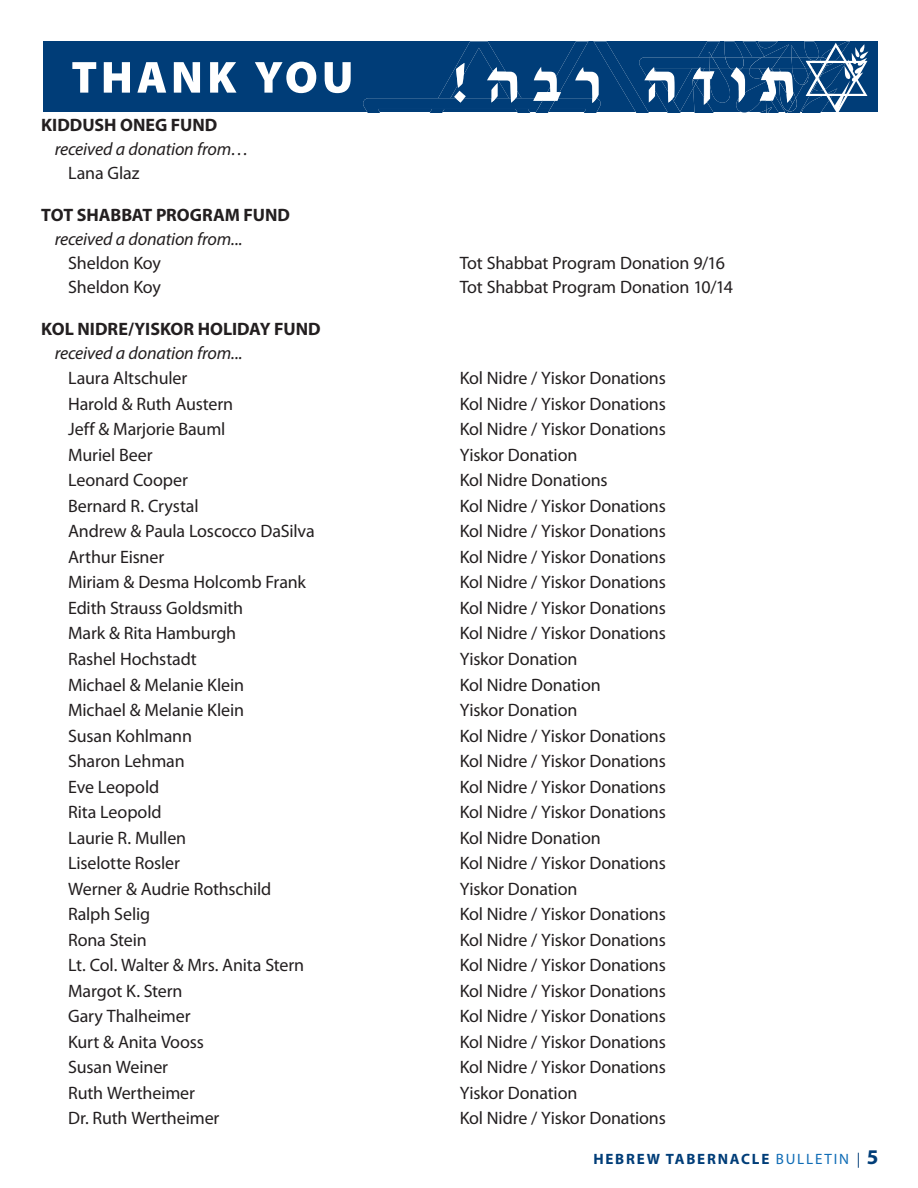
<style>
.page{position:relative;width:918px;height:1188px;background:#fff}
.page>*{position:absolute;margin:0;border:0;box-sizing:border-box;transform-origin:0 0}
.t1{font:18px "Myriad Pro";letter-spacing:-.01em;color:#231f20}
.t2{font:italic 18px "Myriad Pro";letter-spacing:-.01em;color:#231f20}
.t3{font:700 18px "Myriad Pro";color:#231f20}
.t4{font:700 15px "Myriad Pro";letter-spacing:.12em;color:#003d78}
.s1{font-weight:400;color:#0f6cb6}
.s2{font-weight:400}
.s3{font-size:21px}
</style>
<div class="page">
<div style="left:43px;top:41px;width:835px;height:71px;background:#003d78"></div>
<svg style="left:72px;top:62px;width:24px;height:31px"></svg>
<svg style="left:104px;top:62px;width:26px;height:31px"></svg>
<svg style="left:137px;top:62px;width:29px;height:31px"></svg>
<svg style="left:174px;top:62px;width:26px;height:31px"></svg>
<svg style="left:210px;top:62px;width:27px;height:31px"></svg>
<svg style="left:255px;top:62px;width:61px;height:31px"></svg>
<svg style="left:325px;top:62px;width:26px;height:31px"></svg>
<svg style="left:363px;top:41px;width:505px;height:72px"></svg>
<p class="t3" style="left:41px;top:113px;width:178px">KIDDUSH ONEG FUND</p>
<p class="t2" style="left:55px;top:138px;width:196px">received a donation from…</p>
<p class="t1" style="left:68px;top:162px;width:73px">Lana Glaz</p>
<p class="t3" style="left:41px;top:203px;width:250px">TOT SHABBAT PROGRAM FUND</p>
<p class="t2" style="left:55px;top:228px;width:189px">received a donation from...</p>
<p class="t1" style="left:68px;top:252px;width:94px">Sheldon Koy</p>
<p class="t1" style="left:460px;top:252px;width:267px">Tot Shabbat Program Donation 9/16</p>
<p class="t1" style="left:68px;top:276px;width:94px">Sheldon Koy</p>
<p class="t1" style="left:460px;top:276px;width:275px">Tot Shabbat Program Donation 10/14</p>
<p class="t3" style="left:41px;top:317px;width:281px">KOL NIDRE/YISKOR HOLIDAY FUND</p>
<p class="t2" style="left:55px;top:342px;width:189px">received a donation from...</p>
<p class="t1" style="left:68px;top:367px;width:121px">Laura Altschuler</p>
<p class="t1" style="left:460px;top:367px;width:208px">Kol Nidre / Yiskor Donations</p>
<p class="t1" style="left:68px;top:393px;width:167px">Harold &amp; Ruth Austern</p>
<p class="t1" style="left:460px;top:393px;width:208px">Kol Nidre / Yiskor Donations</p>
<p class="t1" style="left:68px;top:418px;width:159px">Jeff &amp; Marjorie Bauml</p>
<p class="t1" style="left:460px;top:418px;width:208px">Kol Nidre / Yiskor Donations</p>
<p class="t1" style="left:68px;top:444px;width:86px">Muriel Beer</p>
<p class="t1" style="left:460px;top:444px;width:119px">Yiskor Donation</p>
<p class="t1" style="left:68px;top:469px;width:121px">Leonard Cooper</p>
<p class="t1" style="left:460px;top:469px;width:149px">Kol Nidre Donations</p>
<p class="t1" style="left:68px;top:495px;width:132px">Bernard R. Crystal</p>
<p class="t1" style="left:460px;top:495px;width:208px">Kol Nidre / Yiskor Donations</p>
<p class="t1" style="left:68px;top:520px;width:248px">Andrew &amp; Paula Loscocco DaSilva</p>
<p class="t1" style="left:460px;top:520px;width:208px">Kol Nidre / Yiskor Donations</p>
<p class="t1" style="left:68px;top:546px;width:98px">Arthur Eisner</p>
<p class="t1" style="left:460px;top:546px;width:208px">Kol Nidre / Yiskor Donations</p>
<p class="t1" style="left:68px;top:571px;width:239px">Miriam &amp; Desma Holcomb Frank</p>
<p class="t1" style="left:460px;top:571px;width:208px">Kol Nidre / Yiskor Donations</p>
<p class="t1" style="left:68px;top:597px;width:177px">Edith Strauss Goldsmith</p>
<p class="t1" style="left:460px;top:597px;width:208px">Kol Nidre / Yiskor Donations</p>
<p class="t1" style="left:68px;top:622px;width:170px">Mark &amp; Rita Hamburgh</p>
<p class="t1" style="left:460px;top:622px;width:208px">Kol Nidre / Yiskor Donations</p>
<p class="t1" style="left:68px;top:648px;width:130px">Rashel Hochstadt</p>
<p class="t1" style="left:460px;top:648px;width:119px">Yiskor Donation</p>
<p class="t1" style="left:68px;top:673px;width:177px">Michael &amp; Melanie Klein</p>
<p class="t1" style="left:460px;top:673px;width:143px">Kol Nidre Donation</p>
<p class="t1" style="left:68px;top:699px;width:177px">Michael &amp; Melanie Klein</p>
<p class="t1" style="left:460px;top:699px;width:119px">Yiskor Donation</p>
<p class="t1" style="left:68px;top:724px;width:125px">Susan Kohlmann</p>
<p class="t1" style="left:460px;top:724px;width:208px">Kol Nidre / Yiskor Donations</p>
<p class="t1" style="left:68px;top:750px;width:118px">Sharon Lehman</p>
<p class="t1" style="left:460px;top:750px;width:208px">Kol Nidre / Yiskor Donations</p>
<p class="t1" style="left:68px;top:775px;width:93px">Eve Leopold</p>
<p class="t1" style="left:460px;top:775px;width:208px">Kol Nidre / Yiskor Donations</p>
<p class="t1" style="left:68px;top:801px;width:95px">Rita Leopold</p>
<p class="t1" style="left:460px;top:801px;width:208px">Kol Nidre / Yiskor Donations</p>
<p class="t1" style="left:68px;top:826px;width:120px">Laurie R. Mullen</p>
<p class="t1" style="left:460px;top:826px;width:143px">Kol Nidre Donation</p>
<p class="t1" style="left:68px;top:852px;width:113px">Liselotte Rosler</p>
<p class="t1" style="left:460px;top:852px;width:208px">Kol Nidre / Yiskor Donations</p>
<p class="t1" style="left:68px;top:877px;width:205px">Werner &amp; Audrie Rothschild</p>
<p class="t1" style="left:460px;top:877px;width:119px">Yiskor Donation</p>
<p class="t1" style="left:68px;top:903px;width:83px">Ralph Selig</p>
<p class="t1" style="left:460px;top:903px;width:208px">Kol Nidre / Yiskor Donations</p>
<p class="t1" style="left:68px;top:928px;width:80px">Rona Stein</p>
<p class="t1" style="left:460px;top:928px;width:208px">Kol Nidre / Yiskor Donations</p>
<p class="t1" style="left:68px;top:954px;width:237px">Lt. Col. Walter &amp; Mrs. Anita Stern</p>
<p class="t1" style="left:460px;top:954px;width:208px">Kol Nidre / Yiskor Donations</p>
<p class="t1" style="left:68px;top:979px;width:116px">Margot K. Stern</p>
<p class="t1" style="left:460px;top:979px;width:208px">Kol Nidre / Yiskor Donations</p>
<p class="t1" style="left:68px;top:1005px;width:124px">Gary Thalheimer</p>
<p class="t1" style="left:460px;top:1005px;width:208px">Kol Nidre / Yiskor Donations</p>
<p class="t1" style="left:68px;top:1030px;width:137px">Kurt &amp; Anita Vooss</p>
<p class="t1" style="left:460px;top:1030px;width:208px">Kol Nidre / Yiskor Donations</p>
<p class="t1" style="left:68px;top:1056px;width:101px">Susan Weiner</p>
<p class="t1" style="left:460px;top:1056px;width:208px">Kol Nidre / Yiskor Donations</p>
<p class="t1" style="left:68px;top:1081px;width:128px">Ruth Wertheimer</p>
<p class="t1" style="left:460px;top:1081px;width:119px">Yiskor Donation</p>
<p class="t1" style="left:68px;top:1107px;width:153px">Dr. Ruth Wertheimer</p>
<p class="t1" style="left:460px;top:1107px;width:208px">Kol Nidre / Yiskor Donations</p>
<p class="t4" style="left:593px;top:1150px;width:287px">HEBREW TABERNACLE <span class="s1">BULLETIN</span> <span class="s2">|</span> <span class="s3">5</span></p>
</div>
